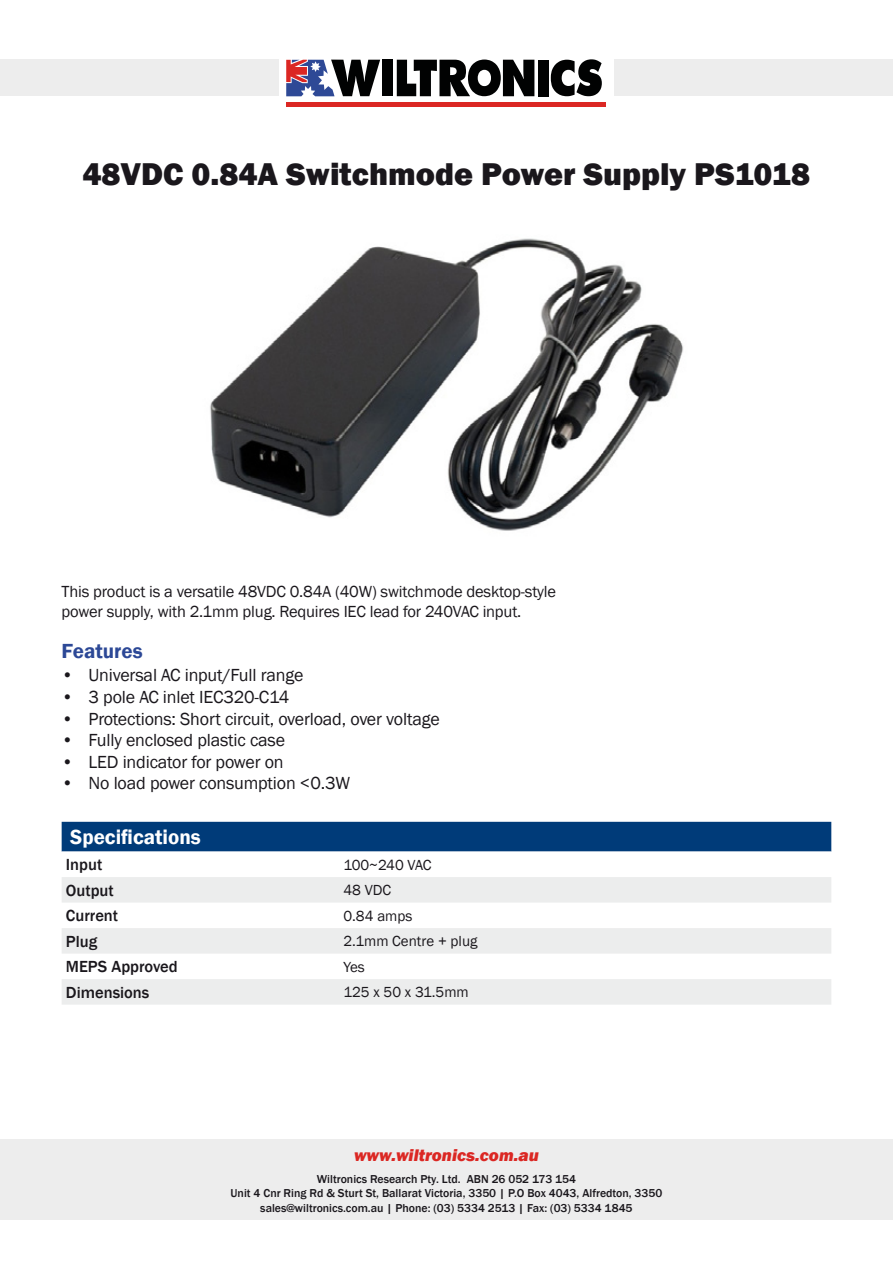
<style>
.page{position:relative;width:893px;height:1263px;background:#fff}
.page>*{position:absolute;margin:0;border:0;box-sizing:border-box;transform-origin:0 0}
.t1{font:800 32.4px "Franklin Gothic";color:#1a171c}
.t2{font:600 21px "Franklin Gothic";color:#fff}
.t3{font:600 21px "Franklin Gothic";color:#2c4896}
.t4{font:18px "Franklin Gothic";letter-spacing:-.01em;color:#1a171c}
.t5{font:italic 800 17.25px "Franklin Gothic";color:#db2723}
.t6{font:16.5px/19.8px "Franklin Gothic";letter-spacing:-.01em;color:#1a171c}
.t7{font:500 16.5px "Franklin Gothic";color:#1a171c}
.t8{font:15px "Franklin Gothic";color:#1a171c}
.t9{font:15px "Franklin Gothic";letter-spacing:-.03em;color:#1a171c}
.t10{font:500 11.85px/14.2px "Franklin Gothic";color:#1a171c;text-align:center}
</style>
<div class="page">
<div style="left:0;top:1140px;width:893px;height:80px;background:#ededed"></div>
<div style="left:0;top:60px;width:279px;height:36px;background:#ededed"></div>
<div style="left:614px;top:60px;width:279px;height:36px;background:#ededed"></div>
<div style="left:286px;top:102px;width:319px;height:5px;background:#db2723"></div>
<svg style="left:286px;top:60px;width:94px;height:36px"></svg>
<div style="left:382px;top:60px;width:10px;height:36px;background:#010202"></div>
<div style="left:538px;top:60px;width:10px;height:36px;background:#010202"></div>
<svg style="left:551px;top:59px;width:51px;height:37px"></svg>
<svg style="left:397px;top:60px;width:137px;height:36px"></svg>
<div style="left:62px;top:822px;width:769px;height:29px;background:#003b79"></div>
<svg style="left:62px;top:851px;width:769px;height:1px"></svg>
<svg style="left:62px;top:877px;width:769px;height:128px;fill:#eceded"></svg>
<img style="left:210px;top:238px;width:473px;height:293px">
<h1 class="t1" style="left:82px;top:153px;width:729px">48VDC 0.84A Switchmode Power Supply PS1018</h1>
<p class="t6" style="left:62px;top:582px;width:496px">This product is a versatile 48VDC 0.84A (40W) switchmode desktop-style power supply, with 2.1mm plug. Requires IEC lead for 240VAC input.</p>
<p class="t3" style="left:62px;top:638px;width:83px">Features</p>
<p class="t4" style="left:62px;top:664px;width:243px">• Universal AC input/Full range</p>
<p class="t4" style="left:62px;top:686px;width:229px">• 3 pole AC inlet IEC320-C14</p>
<p class="t4" style="left:62px;top:707px;width:380px">• Protections: Short circuit, overload, over voltage</p>
<p class="t4" style="left:62px;top:729px;width:225px">• Fully enclosed plastic case</p>
<p class="t4" style="left:62px;top:750px;width:224px">• LED indicator for power on</p>
<p class="t4" style="left:62px;top:772px;width:290px">• No load power consumption &lt;0.3W</p>
<p class="t2" style="left:70px;top:824px;width:132px">Specifications</p>
<p class="t7" style="left:66px;top:854px;width:38px">Input</p>
<p class="t9" style="left:343px;top:855px;width:90px">100~240 VAC</p>
<p class="t7" style="left:66px;top:880px;width:49px">Output</p>
<p class="t8" style="left:343px;top:881px;width:49px">48 VDC</p>
<p class="t7" style="left:66px;top:905px;width:54px">Current</p>
<p class="t8" style="left:343px;top:906px;width:70px">0.84 amps</p>
<p class="t7" style="left:66px;top:931px;width:33px">Plug</p>
<p class="t8" style="left:343px;top:932px;width:136px">2.1mm Centre + plug</p>
<p class="t7" style="left:66px;top:956px;width:113px">MEPS Approved</p>
<p class="t8" style="left:343px;top:957px;width:23px">Yes</p>
<p class="t7" style="left:66px;top:982px;width:85px">Dimensions</p>
<p class="t8" style="left:343px;top:983px;width:127px">125 x 50 x 31.5mm</p>
<p class="t5" style="left:354px;top:1144px;width:186px">www.wiltronics.com.au</p>
<p class="t10" style="left:231px;top:1172px;width:433px">Wiltronics Research Pty. Ltd. ABN 26 052 173 154<br>Unit 4 Cnr Ring Rd &amp; Sturt St, Ballarat Victoria, 3350 | P.O Box 4043, Alfredton, 3350 sales@wiltronics.com.au | Phone: (03) 5334 2513 | Fax: (03) 5334 1845</p>
</div>
